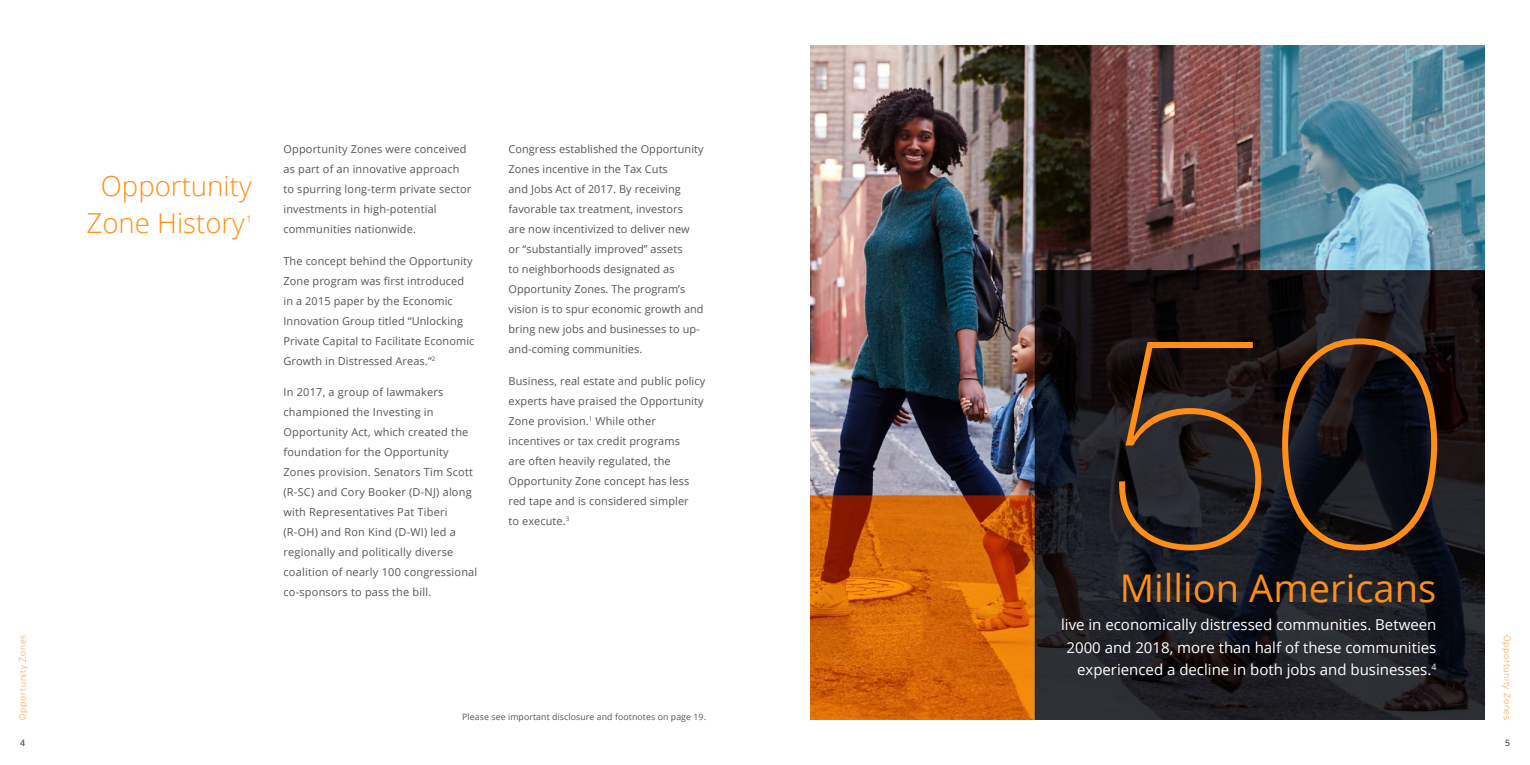
<style>
.page{position:relative;width:1530px;height:765px;background:#fff}
.page>*{position:absolute;margin:0;border:0;box-sizing:border-box;transform-origin:0 0}
.t1{font:200 301.75px "Helvetica Neue";color:#ff8e16}
.t2{font:38.12px "Open Sans";color:#ff8e16}
.t3{font:300 27.62px/36.1px "Open Sans";color:#ff8e16;text-align:center}
.t4{font:15px/22.5px "Open Sans";color:#fff;text-align:right}
.t5{font:11px/20px "Open Sans";letter-spacing:.01em;color:#54555a}
.t6{font:8.88px "Open Sans";color:#ff8e16}
.t7{font:8.75px "Open Sans";letter-spacing:.01em;color:#54555a}
.t8{font:300 8.75px "Open Sans";letter-spacing:.08em;color:#ff8e16}
.t9{font:600 8.75px "Open Sans";color:#54555a}
</style>
<div class="page">
<img style="left:810px;top:45px;width:675px;height:675px">
<p class="t8" style="left:17px;top:720px;width:87px;rotate:-90deg">Opportunity Zones</p>
<h3 class="t3" style="left:86px;top:167px;width:167px">Opportunity<br>Zone History</h3>
<p class="t6" style="left:247px;top:213px;width:7px">1</p>
<p class="t5" style="left:284px;top:139px;width:189px">Opportunity Zones were conceived as part of an innovative approach to spurring long-term private sector investments in high-potential communities nationwide.</p>
<p class="t5" style="left:284px;top:250px;width:192px">The concept behind the Opportunity Zone program was first introduced in a 2015 paper by the Economic Innovation Group titled “Unlocking Private Capital to Facilitate Economic Growth in Distressed Areas.”<sup>2</sup></p>
<p class="t5" style="left:284px;top:381px;width:195px">In 2017, a group of lawmakers championed the Investing in Opportunity Act, which created the foundation for the Opportunity Zones provision. Senators Tim Scott (R-SC) and Cory Booker (D-NJ) along with Representatives Pat Tiberi (R-OH) and Ron Kind (D-WI) led a regionally and politically diverse coalition of nearly 100 congressional co-sponsors to pass the bill.</p>
<p class="t5" style="left:508px;top:139px;width:197px">Congress established the Opportunity Zones incentive in the Tax Cuts<br>and Jobs Act of 2017. By receiving favorable tax treatment, investors<br>are now incentivized to deliver new<br>or “substantially improved” assets<br>to neighborhoods designated as Opportunity Zones. The program’s vision is to spur economic growth and bring new jobs and businesses to up&shy;and-coming communities.</p>
<p class="t5" style="left:508px;top:370px;width:198px">Business, real estate and public policy experts have praised the Opportunity<br>Zone provision.<sup>1</sup> While other incentives or tax credit programs<br>are often heavily regulated, the<br>Opportunity Zone concept has less red tape and is considered simpler<br>to execute.<sup>3</sup></p>
<p class="t7" style="left:462px;top:711px;width:245px">Please see important disclosure and footnotes on page 19.</p>
<h1 class="t1" style="left:1108px;top:206px;width:337px">50</h1>
<h2 class="t2" style="left:1120px;top:562px;width:318px">Million Americans</h2>
<h3 class="t4" style="left:1061px;top:613px;width:377px">live in economically distressed communities. Between<br>2000 and 2018, more than half of these communities experienced a decline in both jobs and businesses.<sup>4</sup></h3>
<p class="t8" style="left:1513px;top:635px;width:87px;rotate:90deg">Opportunity Zones</p>
<p class="t9" style="left:20px;top:737px;width:6px">4</p>
<p class="t9" style="left:1505px;top:737px;width:6px">5</p>
</div>
